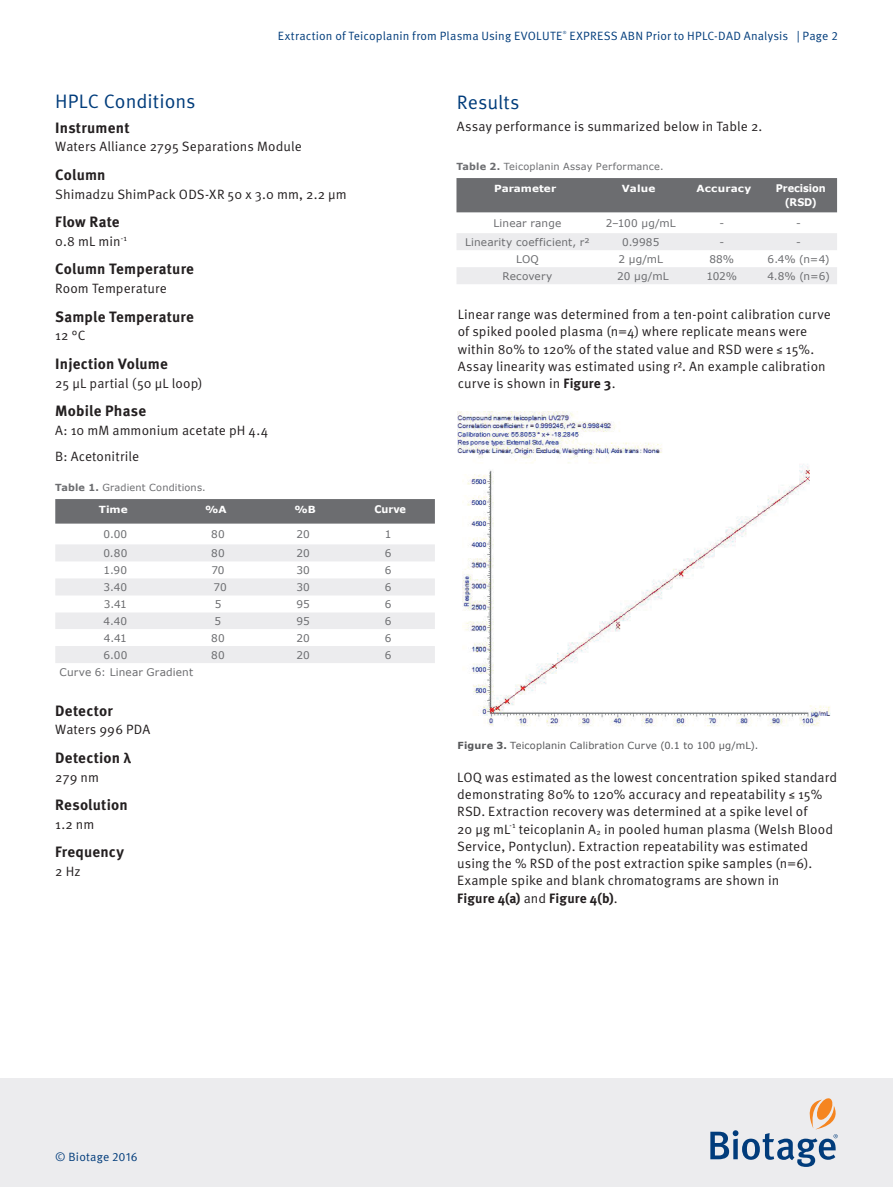
<style>
.page{position:relative;width:893px;height:1187px;background:#fff}
.page>*{position:absolute;margin:0;border:0;box-sizing:border-box;transform-origin:0 0}
.t1{font:19.5px "Meta OT Norm";color:#013c7b}
.t2{font:700 15px "Meta OT";letter-spacing:.01em;color:#231f20}
.t3{font:13.5px/17.2px "Meta OT Norm";letter-spacing:.005em;color:#231f20}
.t4{font:700 13.5px "Meta OT";letter-spacing:.01em;color:#231f20}
.t5{font:12px "Meta OT Norm";letter-spacing:.015em;color:#013c7b}
.t6{font:10.5px "Verdana";letter-spacing:.015em;color:#6c6d70}
.t7{font:700 10.5px/13.5px "Verdana";letter-spacing:-.005em;color:#fff;text-align:center;scale:.93 1}
.t8{font:9.75px "Verdana";letter-spacing:.02em;color:#6c6d70}
.t9{font:9.75px "Verdana";letter-spacing:.015em;color:#57585a}
.t10{font:700 9.75px "Verdana";letter-spacing:.01em;color:#fff;scale:1.08 1}
.t11{font:4.35px "Meta OT Norm";color:#013c7b}
.s1{font-weight:700}
.s2{font-family:"Calibri"}
.s3{font-family:"Meta OT";font-weight:700}
.s4{font-family:"Meta OT Norm";font-weight:400}
</style>
<div class="page">
<div style="left:0;top:1078px;width:893px;height:108px;background:#ececee"></div>
<svg style="left:710px;top:1098px;width:128px;height:68px"></svg>
<div style="left:55px;top:499px;width:380px;height:24px;background:#6c6d70"></div>
<svg style="left:55px;top:544px;width:380px;height:119px;fill:#ececee"></svg>
<div style="left:456px;top:178px;width:381px;height:34px;background:#6c6d70"></div>
<svg style="left:457px;top:233px;width:380px;height:51px"></svg>
<img style="left:458px;top:411px;width:373px;height:316px">
<p class="t5" style="left:278px;top:29px;width:286px">Extraction of Teicoplanin from Plasma Using EVOLUTE</p>
<p class="t11" style="left:563px;top:30px;width:5px">®</p>
<p class="t5" style="left:569px;top:29px;width:270px">EXPRESS ABN Prior to HPLC-DAD Analysis | Page 2</p>
<h1 class="t1" style="left:55px;top:90px;width:142px">HPLC Conditions</h1>
<p class="t2" style="left:55px;top:118px;width:76px">Instrument</p>
<p class="t3" style="left:55px;top:138px;width:248px">Waters Alliance 2795 Separations Module</p>
<p class="t2" style="left:55px;top:166px;width:52px">Column</p>
<p class="t3" style="left:55px;top:186px;width:293px">Shimadzu ShimPack ODS-XR 50 x 3.0 mm, 2.2 µm</p>
<p class="t2" style="left:55px;top:213px;width:66px">Flow Rate</p>
<p class="t3" style="left:55px;top:233px;width:73px">0.8 mL min<sup>-1</sup></p>
<p class="t2" style="left:55px;top:260px;width:140px">Column Temperature</p>
<p class="t3" style="left:55px;top:280px;width:113px">Room Temperature</p>
<p class="t2" style="left:55px;top:307px;width:140px">Sample Temperature</p>
<p class="t3" style="left:55px;top:327px;width:32px">12 °C</p>
<p class="t2" style="left:55px;top:355px;width:114px">Injection Volume</p>
<p class="t3" style="left:55px;top:375px;width:149px">25 µL partial (50 µL loop)</p>
<p class="t2" style="left:55px;top:402px;width:93px">Mobile Phase</p>
<p class="t3" style="left:55px;top:418px;width:214px;line-height:25.8px">A: 10 mM ammonium acetate pH 4.4<br>B: Acetonitrile</p>
<p class="t8" style="left:55px;top:480px;width:152px"><span class="s1">Table 1.</span> Gradient Conditions.</p>
<p class="t10" style="left:99px;top:503px;width:28px">Time</p>
<p class="t10" style="left:205px;top:503px;width:22px">%A</p>
<p class="t10" style="left:295px;top:503px;width:21px">%B</p>
<p class="t7" style="left:375px;top:502px;width:35px">Curve</p>
<p class="t6" style="left:103px;top:527px;width:25px">0.00</p>
<p class="t6" style="left:211px;top:527px;width:15px">80</p>
<p class="t6" style="left:296px;top:527px;width:15px">20</p>
<p class="t6" style="left:385px;top:527px;width:8px">1</p>
<p class="t6" style="left:103px;top:546px;width:25px">0.80</p>
<p class="t6" style="left:211px;top:546px;width:15px">80</p>
<p class="t6" style="left:296px;top:546px;width:15px">20</p>
<p class="t6" style="left:385px;top:546px;width:8px">6</p>
<p class="t6" style="left:104px;top:563px;width:25px">1.90</p>
<p class="t6" style="left:211px;top:563px;width:15px">70</p>
<p class="t6" style="left:296px;top:563px;width:15px">30</p>
<p class="t6" style="left:385px;top:563px;width:8px">6</p>
<p class="t6" style="left:104px;top:580px;width:25px">3.40</p>
<p class="t6" style="left:213px;top:580px;width:15px">70</p>
<p class="t6" style="left:296px;top:580px;width:15px">30</p>
<p class="t6" style="left:385px;top:580px;width:8px">6</p>
<p class="t6" style="left:104px;top:597px;width:25px">3.41</p>
<p class="t6" style="left:215px;top:597px;width:8px">5</p>
<p class="t6" style="left:296px;top:597px;width:15px">95</p>
<p class="t6" style="left:385px;top:597px;width:8px">6</p>
<p class="t6" style="left:104px;top:613px;width:25px">4.40</p>
<p class="t6" style="left:215px;top:613px;width:8px">5</p>
<p class="t6" style="left:296px;top:613px;width:15px">95</p>
<p class="t6" style="left:385px;top:613px;width:8px">6</p>
<p class="t6" style="left:104px;top:630px;width:24px">4.41</p>
<p class="t6" style="left:211px;top:630px;width:15px">80</p>
<p class="t6" style="left:296px;top:630px;width:15px">20</p>
<p class="t6" style="left:385px;top:630px;width:8px">6</p>
<p class="t6" style="left:103px;top:647px;width:25px">6.00</p>
<p class="t6" style="left:211px;top:647px;width:15px">80</p>
<p class="t6" style="left:296px;top:647px;width:15px">20</p>
<p class="t6" style="left:385px;top:647px;width:8px">6</p>
<p class="t6" style="left:60px;top:664px;width:135px">Curve 6: Linear Gradient</p>
<p class="t2" style="left:55px;top:701px;width:59px">Detector</p>
<p class="t3" style="left:55px;top:721px;width:97px">Waters 996 PDA</p>
<p class="t2" style="left:55px;top:748px;width:77px">Detection <span class="s2">λ</span></p>
<p class="t3" style="left:55px;top:768px;width:45px">279 nm</p>
<p class="t2" style="left:55px;top:795px;width:74px">Resolution</p>
<p class="t3" style="left:55px;top:815px;width:41px">1.2 nm</p>
<p class="t2" style="left:55px;top:843px;width:70px">Frequency</p>
<p class="t3" style="left:55px;top:863px;width:27px">2 Hz</p>
<h1 class="t1" style="left:457px;top:91px;width:64px">Results</h1>
<p class="t3" style="left:457px;top:118px;width:307px">Assay performance is summarized below in Table 2.</p>
<p class="t8" style="left:456px;top:159px;width:209px"><span class="s1">Table 2.</span> Teicoplanin Assay Performance.</p>
<p class="t10" style="left:494px;top:182px;width:59px">Parameter</p>
<p class="t10" style="left:622px;top:182px;width:32px">Value</p>
<p class="t10" style="left:696px;top:182px;width:52px">Accuracy</p>
<p class="t7" style="left:776px;top:182px;width:55px">Precision (RSD)</p>
<p class="t6" style="left:493px;top:216px;width:69px">Linear range</p>
<p class="t6" style="left:606px;top:216px;width:72px">2–100 µg/mL</p>
<p class="t6" style="left:719px;top:216px;width:6px">-</p>
<p class="t6" style="left:796px;top:216px;width:6px">-</p>
<p class="t6" style="left:465px;top:235px;width:126px">Linearity coefficient, r²</p>
<p class="t6" style="left:622px;top:235px;width:39px">0.9985</p>
<p class="t6" style="left:719px;top:235px;width:6px">-</p>
<p class="t6" style="left:796px;top:235px;width:6px">-</p>
<p class="t6" style="left:516px;top:252px;width:24px">LOQ</p>
<p class="t6" style="left:618px;top:252px;width:46px">2 µg/mL</p>
<p class="t6" style="left:709px;top:252px;width:26px">88%</p>
<p class="t6" style="left:768px;top:252px;width:64px">6.4% (n=4)</p>
<p class="t6" style="left:502px;top:269px;width:51px">Recovery</p>
<p class="t6" style="left:617px;top:269px;width:53px">20 µg/mL</p>
<p class="t6" style="left:706px;top:269px;width:32px">102%</p>
<p class="t6" style="left:767px;top:269px;width:64px">4.8% (n=6)</p>
<p class="t3" style="left:458px;top:306px;width:375px">Linear range was determined from a ten-point calibration curve of spiked pooled plasma (n=4) where replicate means were within 80% to 120% of the stated value and RSD were ≤ 15%.<br>Assay linearity was estimated using r². An example calibration curve is shown in <span class="s3">Figure 3</span>.</p>
<p class="t9" style="left:458px;top:739px;width:302px"><span class="s1">Figure 3.</span> Teicoplanin Calibration Curve (0.1 to 100 µg/mL).</p>
<p class="t3" style="left:457px;top:768px;width:381px">LOQ was estimated as the lowest concentration spiked standard demonstrating 80% to 120% accuracy and repeatability ≤ 15% RSD. Extraction recovery was determined at a spike level of<br>20 µg mL<sup>-1</sup> teicoplanin A<sub>2</sub> in pooled human plasma (Welsh Blood Service, Pontyclun). Extraction repeatability was estimated using the % RSD of the post extraction spike samples (n=6).<br>Example spike and blank chromatograms are shown in</p>
<p class="t4" style="left:457px;top:889px;width:162px">Figure 4(a) <span class="s4">and</span> Figure 4(b)<span class="s4">.</span></p>
<p class="t5" style="left:55px;top:1149px;width:84px">© Biotage 2016</p>
</div>
